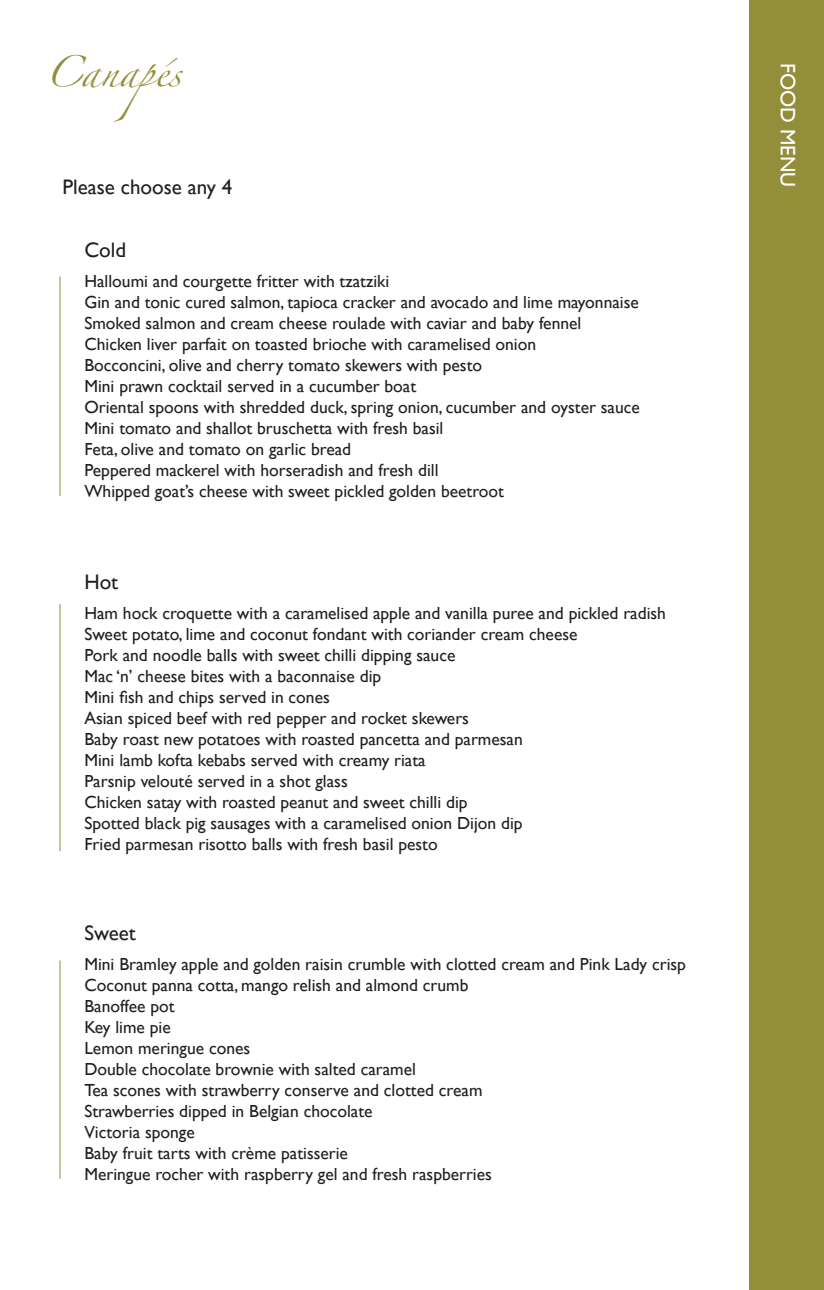
<style>
.page{position:relative;width:824px;height:1290px;background:#fff}
.page>*{position:absolute;margin:0;border:0;box-sizing:border-box;transform-origin:0 0}
.t1{font:28px "Zapfino";color:#928e3a}
.t2{font:21px "Gill Sans";color:#231f20}
.t3{font:21px "Gill Sans";color:#fff}
.t4{font:17.5px "Gill Sans";color:#231f20}
</style>
<div class="page">
<hr style="left:60px;top:277px;width:1px;height:219px;background:#928e3a">
<hr style="left:60px;top:604px;width:1px;height:247px;background:#928e3a">
<hr style="left:60px;top:960px;width:1px;height:219px;background:#928e3a">
<div style="left:749px;top:0;width:74px;height:1290px;background:#928e3a"></div>
<p class="t1" style="left:45px;top:60px;width:144px">CANAPÉS</p>
<p class="t2" style="left:62px;top:174px;width:171px">Please choose any 4</p>
<p class="t2" style="left:84px;top:237px;width:43px">Cold</p>
<p class="t4" style="left:84px;top:270px;width:306px">Halloumi and courgette fritter with tzatziki</p>
<p class="t4" style="left:84px;top:291px;width:556px">Gin and tonic cured salmon, tapioca cracker and avocado and lime mayonnaise</p>
<p class="t4" style="left:84px;top:312px;width:498px">Smoked salmon and cream cheese roulade with caviar and baby fennel</p>
<p class="t4" style="left:84px;top:333px;width:453px">Chicken liver parfait on toasted brioche with caramelised onion</p>
<p class="t4" style="left:84px;top:354px;width:399px">Bocconcini, olive and cherry tomato skewers with pesto</p>
<p class="t4" style="left:84px;top:375px;width:333px">Mini prawn cocktail served in a cucumber boat</p>
<p class="t4" style="left:84px;top:396px;width:557px">Oriental spoons with shredded duck, spring onion, cucumber and oyster sauce</p>
<p class="t4" style="left:84px;top:417px;width:360px">Mini tomato and shallot bruschetta with fresh basil</p>
<p class="t4" style="left:84px;top:438px;width:268px">Feta, olive and tomato on garlic bread</p>
<p class="t4" style="left:84px;top:459px;width:355px">Peppered mackerel with horseradish and fresh dill</p>
<p class="t4" style="left:84px;top:480px;width:421px">Whipped goat’s cheese with sweet pickled golden beetroot</p>
<p class="t2" style="left:84px;top:569px;width:35px">Hot</p>
<p class="t4" style="left:84px;top:602px;width:583px">Ham hock croquette with a caramelised apple and vanilla puree and pickled radish</p>
<p class="t4" style="left:84px;top:623px;width:494px">Sweet potato, lime and coconut fondant with coriander cream cheese</p>
<p class="t4" style="left:84px;top:644px;width:372px">Pork and noodle balls with sweet chilli dipping sauce</p>
<p class="t4" style="left:84px;top:665px;width:298px">Mac ‘n’ cheese bites with a baconnaise dip</p>
<p class="t4" style="left:84px;top:686px;width:247px">Mini fish and chips served in cones</p>
<p class="t4" style="left:84px;top:707px;width:386px">Asian spiced beef with red pepper and rocket skewers</p>
<p class="t4" style="left:84px;top:728px;width:440px">Baby roast new potatoes with roasted pancetta and parmesan</p>
<p class="t4" style="left:84px;top:749px;width:343px">Mini lamb kofta kebabs served with creamy riata</p>
<p class="t4" style="left:84px;top:770px;width:265px">Parsnip velouté served in a shot glass</p>
<p class="t4" style="left:84px;top:791px;width:385px">Chicken satay with roasted peanut and sweet chilli dip</p>
<p class="t4" style="left:84px;top:812px;width:440px">Spotted black pig sausages with a caramelised onion Dijon dip</p>
<p class="t4" style="left:84px;top:833px;width:355px">Fried parmesan risotto balls with fresh basil pesto</p>
<p class="t2" style="left:84px;top:921px;width:53px">Sweet</p>
<p class="t4" style="left:84px;top:954px;width:603px">Mini Bramley apple and golden raisin crumble with clotted cream and Pink Lady crisp</p>
<p class="t4" style="left:84px;top:975px;width:385px">Coconut panna cotta, mango relish and almond crumb</p>
<p class="t4" style="left:84px;top:996px;width:92px">Banoffee pot</p>
<p class="t4" style="left:84px;top:1017px;width:88px">Key lime pie</p>
<p class="t4" style="left:84px;top:1038px;width:167px">Lemon meringue cones</p>
<p class="t4" style="left:84px;top:1059px;width:333px">Double chocolate brownie with salted caramel</p>
<p class="t4" style="left:84px;top:1080px;width:399px">Tea scones with strawberry conserve and clotted cream</p>
<p class="t4" style="left:84px;top:1101px;width:290px">Strawberries dipped in Belgian chocolate</p>
<p class="t4" style="left:84px;top:1122px;width:112px">Victoria sponge</p>
<p class="t4" style="left:84px;top:1143px;width:265px">Baby fruit tarts with crème patisserie</p>
<p class="t4" style="left:84px;top:1164px;width:409px">Meringue rocher with raspberry gel and fresh raspberries</p>
<p class="t3" style="left:800px;top:63px;width:126px;rotate:90deg">FOOD MENU</p>
</div>
